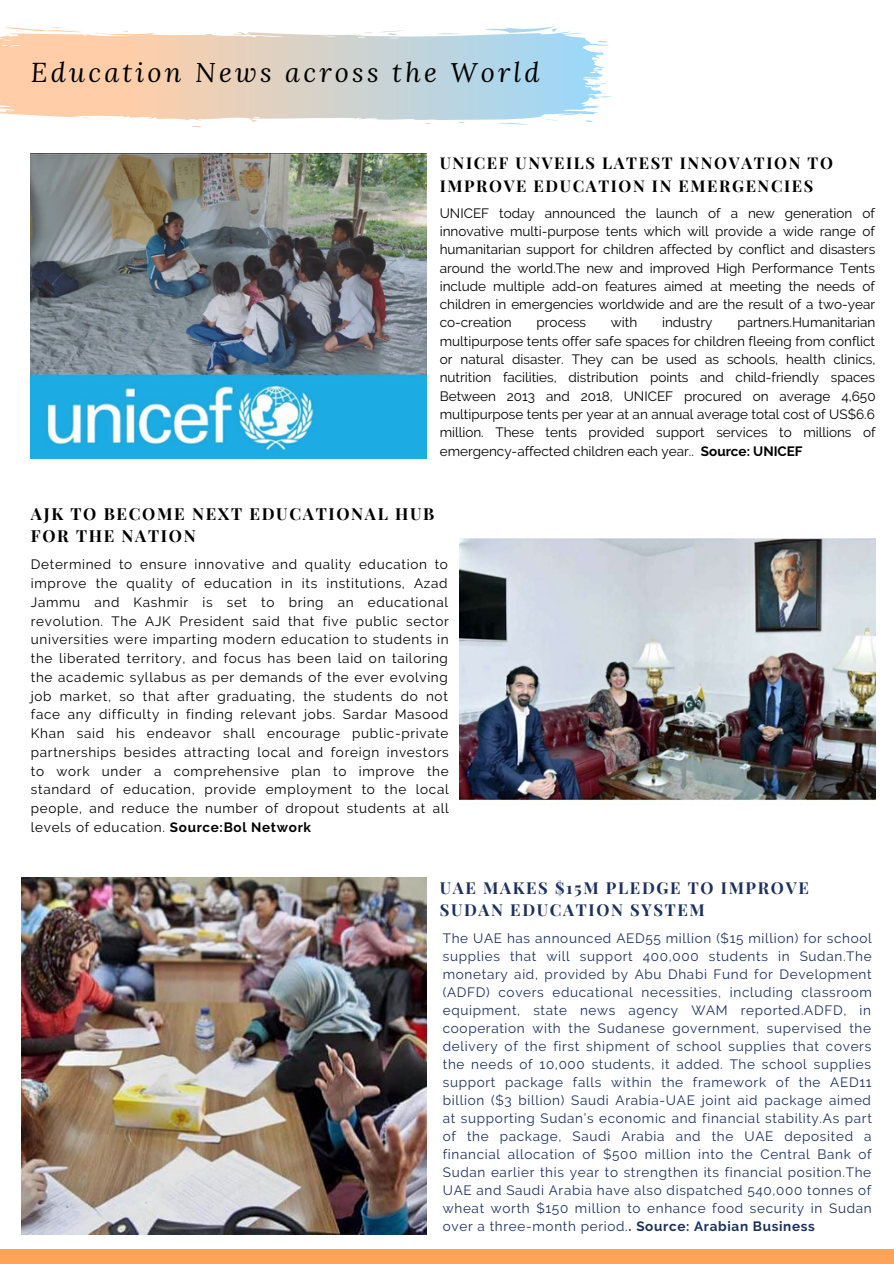
<style>
.page{position:relative;width:894px;height:1264px;background:#fff}
.page>*{position:absolute;margin:0;border:0;box-sizing:border-box;transform-origin:0 0}
.t1{font:italic 27px "Lora";letter-spacing:.12em;color:#000}
.t2{font:700 16.65px/22.5px "Playfair Display";letter-spacing:.1em;color:#000}
.t3{font:700 16.5px/22.5px "Playfair Display";letter-spacing:.1em;color:#1e315c}
.t4{font:700 16.35px/22.4px "Playfair Display";letter-spacing:.1em;color:#000}
.t5{font:13.5px/18.8px "Raleway";color:#000;text-align:justify}
.t6{font:13.5px/18px "Raleway";letter-spacing:.05em;color:#1e315c;text-align:justify}
.s1{font-weight:700}
</style>
<div class="page">
<img style="left:22px;top:877px;width:404px;height:357px">
<img style="left:31px;top:154px;width:395px;height:305px">
<img style="left:460px;top:538px;width:415px;height:263px">
<div style="left:0;top:1249px;width:893px;height:14px;background:#ffa35a"></div>
<svg style="left:0;top:26px;width:613px;height:101px"></svg>
<h1 class="t1" style="left:31px;top:55px;width:510px">Education News across the World</h1>
<p class="t4" style="left:439px;top:151px;width:394px">UNICEF UNVEILS LATEST INNOVATION TO<br>IMPROVE EDUCATION IN EMERGENCIES</p>
<p class="t5" style="left:439px;top:204px;width:437px;line-height:18.3px">UNICEF today announced the launch of a new generation of innovative multi-purpose tents which will provide a wide range of humanitarian support for children affected by conflict and disasters around the world.The new and improved High Performance Tents include multiple add-on features aimed at meeting the needs of children in emergencies worldwide and are the result of a two-year co-creation</p>
<p class="t5" style="left:439px;top:313px;width:437px;line-height:18.3px;text-indent:297px">partners.Humanitarian multipurpose tents offer safe spaces for children fleeing from conflict or natural disaster. They can be used as schools, health clinics, nutrition facilities, distribution points and child-friendly spaces Between 2013 and 2018, UNICEF procured on average 4,650 multipurpose tents per year at an annual average total cost of US$6.6 million. These tents provided support services to millions of emergency-affected children each year.. <span class="s1">Source: UNICEF</span></p>
<p class="t5" style="left:536px;top:313px;width:51px">process</p>
<p class="t5" style="left:610px;top:313px;width:28px">with</p>
<p class="t5" style="left:662px;top:313px;width:52px">industry</p>
<p class="t2" style="left:31px;top:501px;width:405px">AJK TO BECOME NEXT EDUCATIONAL HUB<br>FOR THE NATION</p>
<p class="t5" style="left:31px;top:555px;width:419px">Determined to ensure innovative and quality education to improve the quality of education in its institutions, Azad Jammu and Kashmir is set to bring an educational revolution. The AJK President said that five public sector universities were imparting modern education to students in the liberated territory, and focus has been laid on tailoring the academic syllabus as per demands of the ever evolving job market, so that after graduating, the students do not face any difficulty in finding relevant jobs. Sardar Masood Khan said his endeavor shall encourage public-private partnerships besides attracting local and foreign investors to work under a comprehensive plan to improve the standard of education, provide employment to the local people, and reduce the number of dropout students at all levels of education. <span class="s1">Source:Bol Network</span></p>
<p class="t3" style="left:439px;top:875px;width:370px">UAE MAKES $15M PLEDGE TO IMPROVE<br>SUDAN EDUCATION SYSTEM</p>
<p class="t6" style="left:442px;top:929px;width:430px">The UAE has announced AED55 million ($15 million) for school supplies that will support 400,000 students in Sudan.The monetary aid, provided by Abu Dhabi Fund for Development (ADFD) covers educational necessities, including classroom equipment, state news agency WAM reported.ADFD, in cooperation with the Sudanese government, supervised the delivery of the first shipment of school supplies that covers the needs of 10,000 students, it added. The school supplies support package falls within the framework of the AED11 billion ($3 billion) Saudi Arabia-UAE joint aid package aimed at supporting Sudan’s economic and financial stability.As part of the package, Saudi Arabia and the UAE deposited a financial allocation of $500 million into the Central Bank of Sudan earlier this year to strengthen its financial position.The UAE and Saudi Arabia have also dispatched 540,000 tonnes of wheat worth $150 million to enhance food security in Sudan over a three-month period.<span class="s1">. Source: Arabian Business</span></p>
</div>
